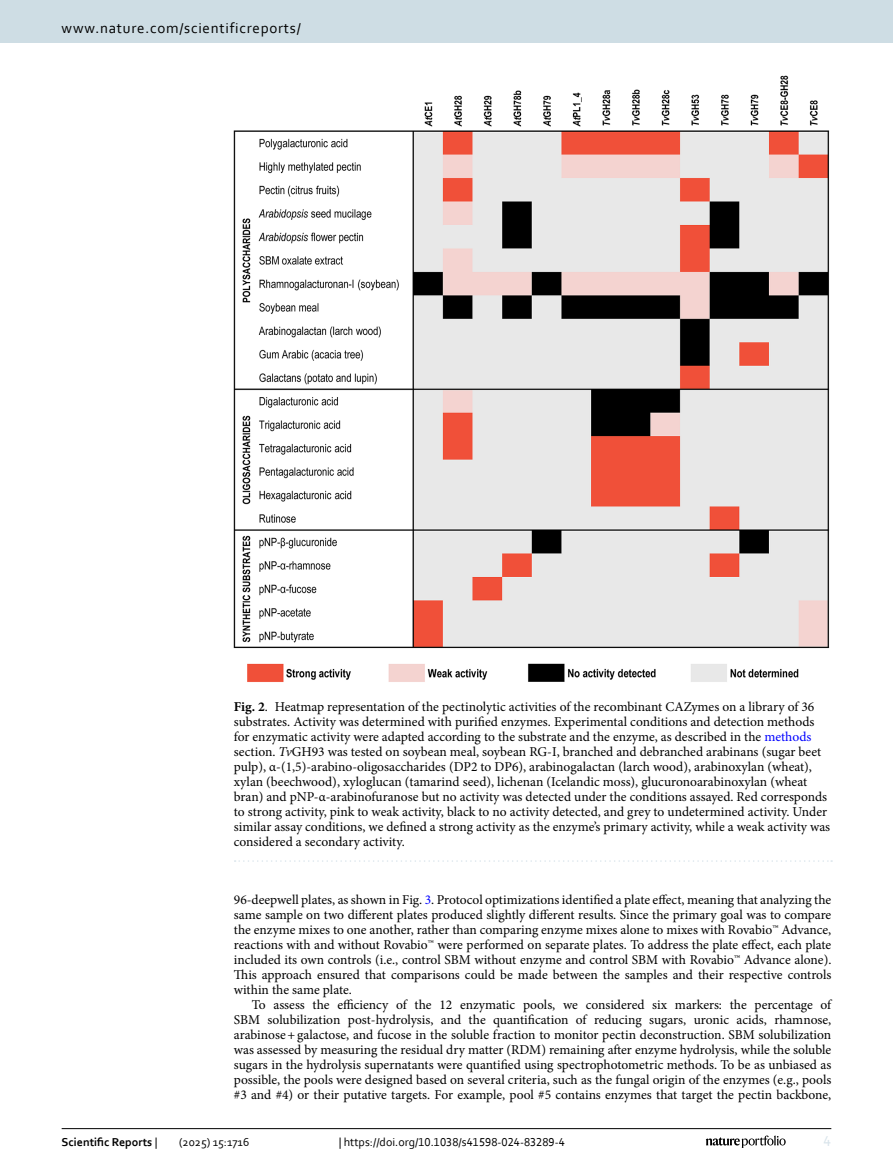
<style>
.page{position:relative;width:893px;height:1174px;background:#fff}
.page>*{position:absolute;margin:0;border:0;box-sizing:border-box;transform-origin:0 0}
.t1{font:15px "Corbel";letter-spacing:.05em;color:#000}
.t2{font:15px "Corbel";color:#d9e4eb}
.Figure_Caption{font:13.5px/15px "Minion Pro";color:#000}
.Body_Text_Indent{font:13.5px/15px "Minion Pro";color:#000;text-align:justify}
.Body_Text{font:13.5px/15px "Minion Pro";letter-spacing:-.005em;color:#000;text-align:justify}
.t3{font:12px "Corbel";color:#000}
.t4{font:700 12px "Corbel";color:#000}
.s1{font-weight:700}
.s2{color:#00f}
.s3{font-style:italic}
.s4{font-weight:400}
</style>
<div class="page">
<img style="left:234px;top:76px;width:595px;height:606px">
<svg style="left:235px;top:860px;width:597px;height:1px"></svg>
<hr style="left:62px;top:1128px;width:769px;height:1px;background:#000">
<svg style="left:706px;top:1135px;width:80px;height:12px"></svg>
<div style="left:0;top:0;width:893px;height:43px;background:#cedde4"></div>
<p class="t1" style="left:62px;top:18px;width:241px">www.nature.com/scientificreports/</p>
<p class="Figure_Caption" style="left:234px;top:699px;width:598px"><span class="s1">Fig. 2</span>. Heatmap representation of the pectinolytic activities of the recombinant CAZymes on a library of 36 substrates. Activity was determined with purified enzymes. Experimental conditions and detection methods for enzymatic activity were adapted according to the substrate and the enzyme, as described in the <span class="s2">methods </span>section. <span class="s3">Tv</span>GH93 was tested on soybean meal, soybean RG-I, branched and debranched arabinans (sugar beet pulp), α-(1,5)-arabino-oligosaccharides (DP2 to DP6), arabinogalactan (larch wood), arabinoxylan (wheat), xylan (beechwood), xyloglucan (tamarind seed), lichenan (Icelandic moss), glucuronoarabinoxylan (wheat bran) and pNP-α-arabinofuranose but no activity was detected under the conditions assayed. Red corresponds to strong activity, pink to weak activity, black to no activity detected, and grey to undetermined activity. Under similar assay conditions, we defined a strong activity as the enzyme’s primary activity, while a weak activity was considered a secondary activity.</p>
<p class="Body_Text" style="left:234px;top:892px;width:599px">96-deepwell plates, as shown in Fig. <span class="s2">3</span>. Protocol optimizations identified a plate effect, meaning that analyzing the same sample on two different plates produced slightly different results. Since the primary goal was to compare the enzyme mixes to one another, rather than comparing enzyme mixes alone to mixes with Rovabio™ Advance, reactions with and without Rovabio™ were performed on separate plates. To address the plate effect, each plate included its own controls (i.e., control SBM without enzyme and control SBM with Rovabio™ Advance alone).<br>This approach ensured that comparisons could be made between the samples and their respective controls within the same plate.</p>
<p class="Body_Text_Indent" style="left:234px;top:997px;width:599px;text-indent:18px">To assess the efficiency of the 12 enzymatic pools, we considered six markers: the percentage of SBM solubilization post-hydrolysis, and the quantification of reducing sugars, uronic acids, rhamnose, arabinose+galactose, and fucose in the soluble fraction to monitor pectin deconstruction. SBM solubilization was assessed by measuring the residual dry matter (RDM) remaining after enzyme hydrolysis, while the soluble sugars in the hydrolysis supernatants were quantified using spectrophotometric methods. To be as unbiased as possible, the pools were designed based on several criteria, such as the fungal origin of the enzymes (e.g., pools #3 and #4) or their putative targets. For example, pool #5 contains enzymes that target the pectin backbone,</p>
<p class="t4" style="left:62px;top:1134px;width:97px">Scientific Reports <span class="s4">|</span></p>
<p class="t3" style="left:179px;top:1134px;width:72px">(2025) 15:1716</p>
<p class="t3" style="left:339px;top:1134px;width:228px">| https://doi.org/10.1038/s41598-024-83289-4</p>
<p class="t2" style="left:824px;top:1132px;width:9px">4</p>
</div>
